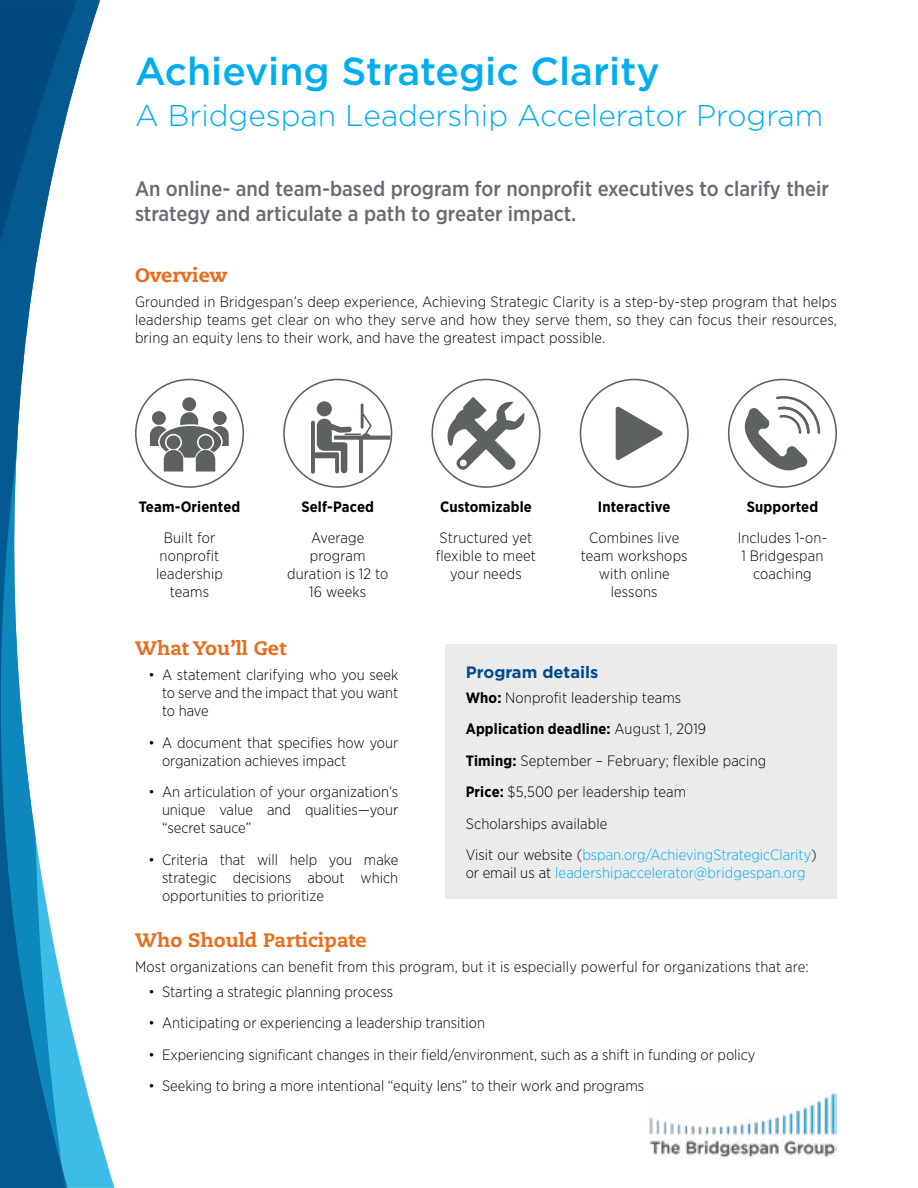
<style>
.page{position:relative;width:918px;height:1188px;background:#fff}
.page>*{position:absolute;margin:0;border:0;box-sizing:border-box;transform-origin:0 0}
.t1{font:500 39px "Gotham";color:#00aeef}
.t2{font:300 30px "Gotham";color:#00aeef}
.t3{font:500 21px/25.5px "Gotham Narrow";color:#696b73}
.t4{font:800 19.5px "Caecilia LT Std";color:#e86d1f}
.t5{font:700 16.5px "Gotham";color:#004b8d}
.t6{font:300 15px/18px "Gotham Narrow";color:#000;text-align:center}
.t7{font:700 15px "Gotham Narrow";letter-spacing:.01em;color:#000}
.t8{font:300 15px "Gotham Narrow";letter-spacing:.01em;color:#00aeef}
.s1{font-weight:700}
.s2{color:#00aeef}
.s3{color:#000}
</style>
<div class="page">
<svg style="left:0;top:0;width:114px;height:1188px"></svg>
<img style="left:649px;top:1092px;width:188px;height:66px">
<div style="left:446px;top:645px;width:391px;height:254px;background:#ebebeb"></div>
<svg style="left:135px;top:379px;width:109px;height:109px"></svg>
<svg style="left:283px;top:379px;width:109px;height:109px"></svg>
<svg style="left:431px;top:379px;width:110px;height:109px"></svg>
<svg style="left:580px;top:379px;width:109px;height:109px"></svg>
<svg style="left:728px;top:379px;width:109px;height:109px"></svg>
<h1 class="t1" style="left:135px;top:46px;width:526px">Achieving Strategic Clarity</h1>
<h2 class="t2" style="left:135px;top:96px;width:690px">A Bridgespan Leadership Accelerator Program</h2>
<h3 class="t3" style="left:135px;top:175px;width:696px">An online- and team-based program for nonprofit executives to clarify their strategy and articulate a path to greater impact.</h3>
<h3 class="t4" style="left:135px;top:263px;width:94px">Overview</h3>
<p class="t6" style="left:135px;top:292px;width:704px;text-align:justify">Grounded in Bridgespan’s deep experience, Achieving Strategic Clarity is a step-by-step program that helps leadership teams get clear on who they serve and how they serve them, so they can focus their resources, bring an equity lens to their work, and have the greatest impact possible.</p>
<p class="t7" style="left:139px;top:497px;width:103px">Team-Oriented</p>
<p class="t6" style="left:156px;top:529px;width:68px">Built for nonprofit leadership teams</p>
<p class="t7" style="left:301px;top:497px;width:74px">Self-Paced</p>
<p class="t6" style="left:287px;top:529px;width:103px">Average program duration is 12 to<br>16 weeks</p>
<p class="t7" style="left:440px;top:497px;width:93px">Customizable</p>
<p class="t6" style="left:436px;top:529px;width:102px">Structured yet flexible to meet your needs</p>
<p class="t7" style="left:598px;top:497px;width:74px">Interactive</p>
<p class="t6" style="left:581px;top:529px;width:108px">Combines live team workshops with online lessons</p>
<p class="t7" style="left:747px;top:497px;width:73px">Supported</p>
<p class="t6" style="left:738px;top:529px;width:91px">Includes 1-on-<br>1 Bridgespan coaching</p>
<h3 class="t4" style="left:135px;top:636px;width:153px">What You’ll Get</h3>
<p class="t6" style="left:162px;top:665px;width:238px;text-align:justify;text-indent:-14px">• A statement clarifying who you seek to serve and the impact that you want to have</p>
<p class="t6" style="left:162px;top:733px;width:238px;text-align:left;text-indent:-14px">• A document that specifies how your organization achieves impact</p>
<p class="t6" style="left:162px;top:782px;width:238px;text-align:justify;text-indent:-14px">• An articulation of your organization’s unique value and qualities—your “secret sauce”</p>
<p class="t6" style="left:162px;top:850px;width:238px;text-align:justify;text-indent:-14px">• Criteria that will help you make strategic decisions about which opportunities to prioritize</p>
<h3 class="t4" style="left:135px;top:928px;width:233px">Who Should Participate</h3>
<p class="t6" style="left:135px;top:957px;width:675px">Most organizations can benefit from this program, but it is especially powerful for organizations that are:</p>
<p class="t6" style="left:148px;top:982px;width:246px">• Starting a strategic planning process</p>
<p class="t6" style="left:148px;top:1013px;width:338px">• Anticipating or experiencing a leadership transition</p>
<p class="t6" style="left:148px;top:1045px;width:608px">• Experiencing significant changes in their field/environment, such as a shift in funding or policy</p>
<p class="t6" style="left:148px;top:1076px;width:497px">• Seeking to bring a more intentional “equity lens” to their work and programs</p>
<p class="t5" style="left:466px;top:661px;width:134px">Program details</p>
<p class="t6" style="left:466px;top:681px;width:352px;line-height:31.5px;text-align:left"><span class="s1">Who:</span> Nonprofit leadership teams<br><span class="s1">Application deadline:</span> August 1, 2019<br><span class="s1">Timing:</span> September – February; flexible pacing<br><span class="s1">Price:</span> $5,500 per leadership team<br>Scholarships available<br>Visit our website (<span class="s2">bspan.org/AchievingStrategicClarity</span>)</p>
<p class="t8" style="left:466px;top:864px;width:341px"><span class="s3">or email us at</span> leadershipaccelerator@bridgespan.org</p>
</div>
